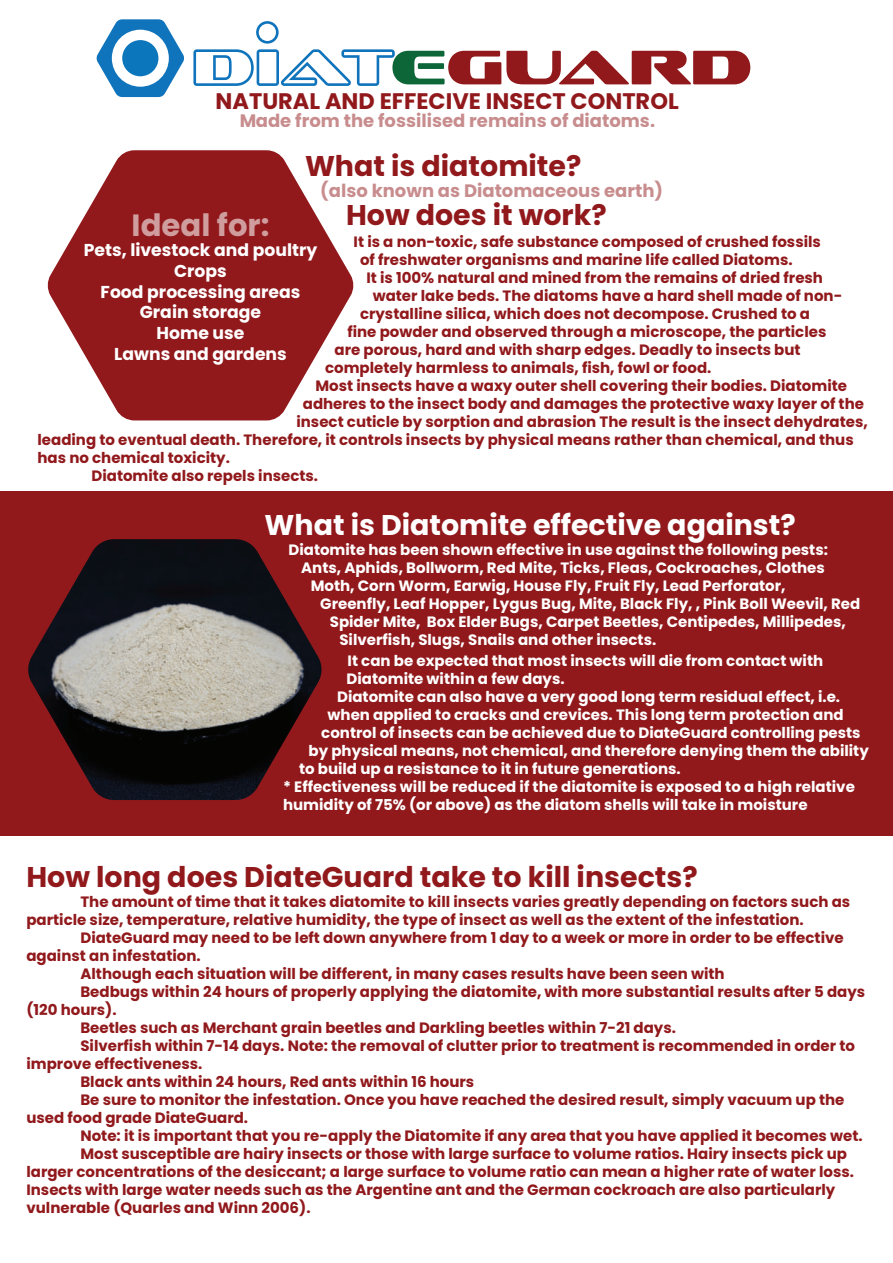
<style>
.page{position:relative;width:893px;height:1263px;background:#fff}
.page>*{position:absolute;margin:0;border:0;box-sizing:border-box;transform-origin:0 0}
.t1{font:700 30.75px "Poppins";color:rgb(255 255 255/.58)}
.t2{font:700 28.5px "Poppins";color:#91191c}
.t3{font:700 28.5px "Poppins";color:#fff}
.t4{font:700 22.5px "Poppins";color:#91191c}
.t5{font:700 18px "Poppins";color:#91191c}
.t6{font:700 18px "Poppins";color:rgb(145 25 28/.5)}
.t7{font:700 17.25px/20.7px "Poppins";color:#fff;text-align:center}
.t8{font:700 15px/18px "Poppins";color:#91191c}
.t9{font:700 15px "Poppins";color:#fff}
</style>
<div class="page">
<div style="left:0;top:492px;width:893px;height:344px;background:#91191c"></div>
<svg style="left:47px;top:150px;width:307px;height:270px;fill:#91191c"></svg>
<img style="left:28px;top:539px;width:294px;height:261px">
<svg style="left:193px;top:49px;width:557px;height:37px"></svg>
<svg style="left:256px;top:21px;width:23px;height:23px"></svg>
<div style="left:259px;top:24px;width:17px;height:17px;background:#fff;border-radius:50%"></div>
<svg style="left:96px;top:19px;width:88px;height:78px"></svg>
<div style="left:112px;top:30px;width:57px;height:57px;background:#fff;border-radius:50%"></div>
<div style="left:122px;top:40px;width:36px;height:36px;background:#0b76bb;border-radius:50%"></div>
<h3 class="t4" style="left:216px;top:88px;width:465px">NATURAL AND EFFECIVE INSECT CONTROL</h3>
<p class="t5" style="left:239px;top:110px;width:417px">Made from the fossilised remains of diatoms.</p>
<h2 class="t2" style="left:305px;top:149px;width:278px">What is diatomite?</h2>
<p class="t6" style="left:320px;top:181px;width:344px">(also known as Diatomaceous earth)</p>
<h2 class="t2" style="left:346px;top:198px;width:262px">How does it work?</h2>
<p class="t8" style="left:354px;top:232px;width:469px">It is a non-toxic, safe substance composed of crushed fossils</p>
<p class="t8" style="left:360px;top:250px;width:434px">of freshwater organisms and marine life called Diatoms.</p>
<p class="t8" style="left:366px;top:268px;width:458px">It is 100% natural and mined from the remains of dried fresh</p>
<p class="t8" style="left:373px;top:286px;width:471px">water lake beds. The diatoms have a hard shell made of non-</p>
<p class="t8" style="left:360px;top:304px;width:451px">crystalline silica, which does not decompose. Crushed to a</p>
<p class="t8" style="left:347px;top:322px;width:481px">fine powder and observed through a microscope, the particles</p>
<p class="t8" style="left:335px;top:340px;width:468px">are porous, hard and with sharp edges. Deadly to insects but</p>
<p class="t8" style="left:325px;top:358px;width:388px">completely harmless to animals, fish, fowl or food.</p>
<p class="t8" style="left:316px;top:376px;width:533px">Most insects have a waxy outer shell covering their bodies. Diatomite</p>
<p class="t8" style="left:303px;top:394px;width:563px">adheres to the insect body and damages the protective waxy layer of the</p>
<p class="t8" style="left:296px;top:412px;width:573px">insect cuticle by sorption and abrasion The result is the insect dehydrates,</p>
<h1 class="t1" style="left:132px;top:207px;width:139px">Ideal for:</h1>
<p class="t7" style="left:84px;top:240px;width:235px">Pets, livestock and poultry<br>Crops<br>Food processing areas<br>Grain storage<br>Home use<br>Lawns and gardens</p>
<p class="t8" style="left:37px;top:431px;width:818px">leading to eventual death. Therefore, it controls insects by physical means rather than chemical, and thus</p>
<p class="t8" style="left:37px;top:449px;width:194px">has no chemical toxicity.</p>
<p class="t8" style="left:91px;top:467px;width:228px">Diatomite also repels insects.</p>
<h2 class="t3" style="left:264px;top:508px;width:533px">What is Diatomite effective against?</h2>
<p class="t9" style="left:288px;top:541px;width:541px">Diatomite has been shown effective in use against the following pests:</p>
<p class="t9" style="left:301px;top:559px;width:525px">Ants, Aphids, Bollworm, Red Mite, Ticks, Fleas, Cockroaches, Clothes</p>
<p class="t9" style="left:311px;top:577px;width:476px">Moth, Corn Worm, Earwig, House Fly, Fruit Fly, Lead Perforator,</p>
<p class="t9" style="left:320px;top:595px;width:542px">Greenfly, Leaf Hopper, Lygus Bug, Mite, Black Fly, , Pink Boll Weevil, Red</p>
<p class="t9" style="left:330px;top:613px;width:518px">Spider Mite, Box Elder Bugs, Carpet Beetles, Centipedes, Millipedes,</p>
<p class="t9" style="left:339px;top:631px;width:318px">Silverfish, Slugs, Snails and other insects.</p>
<p class="t9" style="left:348px;top:652px;width:477px">It can be expected that most insects will die from contact with</p>
<p class="t9" style="left:347px;top:670px;width:219px">Diatomite within a few days.</p>
<p class="t9" style="left:337px;top:688px;width:504px">Diatomite can also have a very good long term residual effect, i.e.</p>
<p class="t9" style="left:328px;top:706px;width:517px">when applied to cracks and crevices. This long term protection and</p>
<p class="t9" style="left:321px;top:724px;width:541px">control of insects can be achieved due to DiateGuard controlling pests</p>
<p class="t9" style="left:309px;top:742px;width:562px">by physical means, not chemical, and therefore denying them the ability</p>
<p class="t9" style="left:299px;top:760px;width:383px">to build up a resistance to it in future generations.</p>
<p class="t9" style="left:283px;top:778px;width:573px">* Effectiveness will be reduced if the diatomite is exposed to a high relative</p>
<p class="t9" style="left:283px;top:796px;width:526px">humidity of 75% (or above) as the diatom shells will take in moisture</p>
<h2 class="t2" style="left:26px;top:860px;width:673px">How long does DiateGuard take to kill insects?</h2>
<p class="t8" style="left:26px;top:893px;width:825px;text-indent:54px">The amount of time that it takes diatomite to kill insects varies greatly depending on factors such as particle size, temperature, relative humidity, the type of insect as well as the extent of the infestation.</p>
<p class="t8" style="left:80px;top:929px;width:765px">DiateGuard may need to be left down anywhere from 1 day to a week or more in order to be effective</p>
<p class="t8" style="left:26px;top:947px;width:176px">against an infestation.</p>
<p class="t8" style="left:80px;top:965px;width:646px">Although each situation will be different, in many cases results have been seen with</p>
<p class="t8" style="left:80px;top:983px;width:786px">Bedbugs within 24 hours of properly applying the diatomite, with more substantial results after 5 days</p>
<p class="t8" style="left:26px;top:1001px;width:92px">(120 hours).</p>
<p class="t8" style="left:80px;top:1019px;width:597px">Beetles such as Merchant grain beetles and Darkling beetles within 7-21 days.</p>
<p class="t8" style="left:80px;top:1037px;width:776px">Silverfish within 7-14 days. Note: the removal of clutter prior to treatment is recommended in order to</p>
<p class="t8" style="left:26px;top:1055px;width:178px">improve effectiveness.</p>
<p class="t8" style="left:80px;top:1073px;width:395px">Black ants within 24 hours, Red ants within 16 hours</p>
<p class="t8" style="left:80px;top:1091px;width:766px">Be sure to monitor the infestation. Once you have reached the desired result, simply vacuum up the</p>
<p class="t8" style="left:26px;top:1109px;width:223px">used food grade DiateGuard.</p>
<p class="t8" style="left:80px;top:1127px;width:784px">Note: it is important that you re-apply the Diatomite if any area that you have applied it becomes wet.</p>
<p class="t8" style="left:80px;top:1145px;width:768px">Most susceptible are hairy insects or those with large surface to volume ratios. Hairy insects pick up</p>
<p class="t8" style="left:26px;top:1163px;width:829px">larger concentrations of the desiccant; a large surface to volume ratio can mean a higher rate of water loss.</p>
<p class="t8" style="left:26px;top:1181px;width:810px">Insects with large water needs such as the Argentine ant and the German cockroach are also particularly</p>
<p class="t8" style="left:26px;top:1199px;width:286px">vulnerable (Quarles and Winn 2006).</p>
</div>
